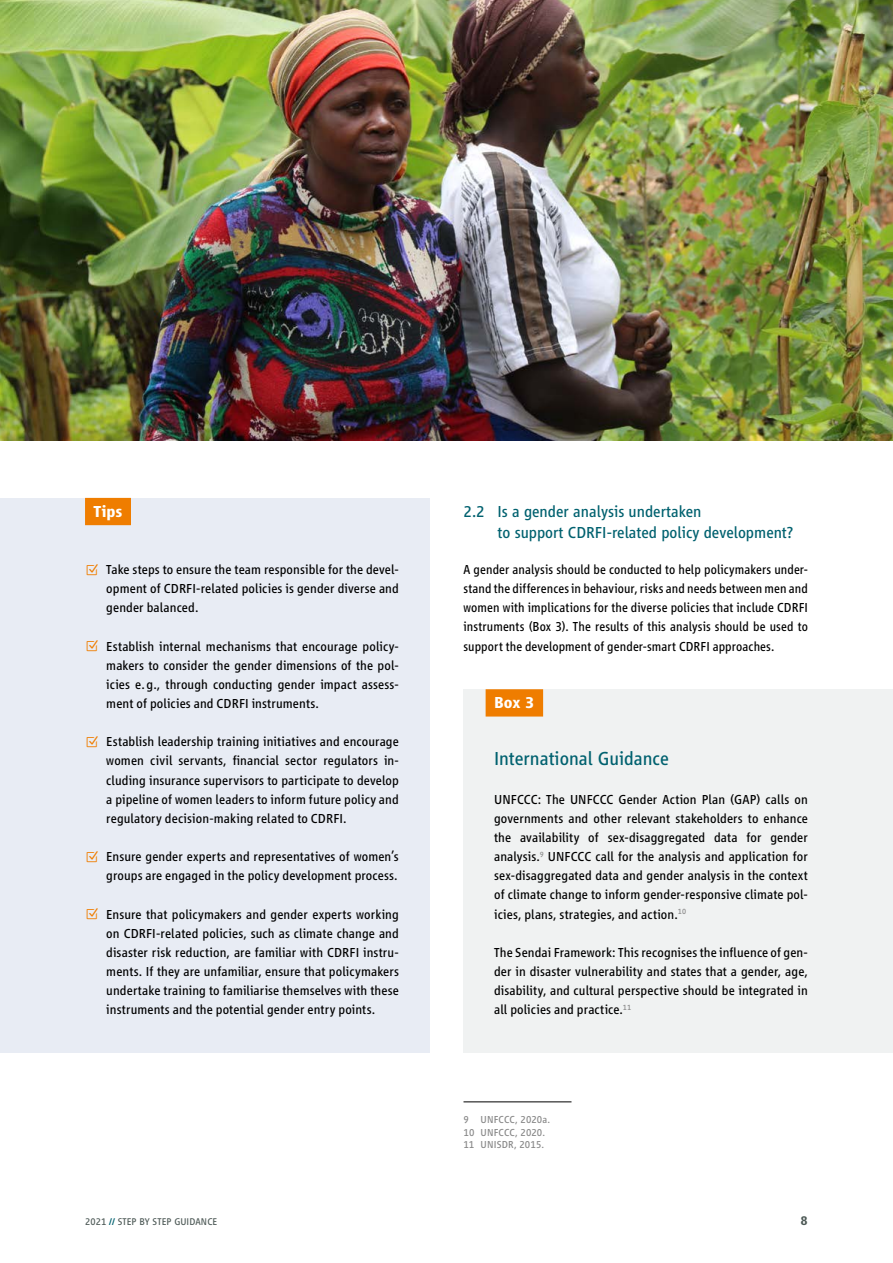
<style>
.page{position:relative;width:893px;height:1263px;background:#fff}
.page>*{position:absolute;margin:0;border:0;box-sizing:border-box;transform-origin:0 0}
.t1{font:19.5px "Vialog LT Pro";color:#00616f}
.t2{font:16.5px/21px "Vialog LT Pro";color:#00616f}
.t3{font:700 16.5px "Vialog LT Pro";color:#fff}
.t4{font:13.5px/19.2px "Vialog LT Pro";letter-spacing:.01em;color:#000;text-align:justify}
.t5{font:13.5px/19.2px "Vialog LT Pro";letter-spacing:.01em;color:#000;text-align:justify;scale:.96 1}
.t6{font:700 13.2px "Vialog LT Pro";color:#4e5a57}
.t7{font:10.5px/12.6px "Vialog LT Pro";letter-spacing:.01em;color:#878787}
.t8{font:10.2px "Vialog LT Pro";letter-spacing:.01em;color:#4e5a57}
.s1{font-weight:700;color:#00616f}
</style>
<div class="page">
<div style="left:0;top:497px;width:429px;height:555px;background:#e8ecf4"></div>
<div style="left:463px;top:689px;width:430px;height:363px;background:#f0f2f2"></div>
<div style="left:486px;top:689px;width:57px;height:27px;background:#ef7d00"></div>
<hr style="left:463px;top:1101px;width:108px;height:1px;background:#000">
<div style="left:85px;top:498px;width:46px;height:27px;background:#ef7d00"></div>
<img style="left:0;top:0;width:893px;height:440px">
<p class="t3" style="left:94px;top:502px;width:30px">Tips</p>
<p class="t4" style="left:106px;top:560px;width:294px">Take steps to ensure the team responsible for the devel&shy;opment of CDRFI-related policies is gender diverse and gender balanced.</p>
<p class="t4" style="left:106px;top:637px;width:294px">Establish internal mechanisms that encourage policy&shy;makers to consider the gender dimensions of the pol&shy;icies e. g., through conducting gender impact assess&shy;ment of policies and CDRFI instruments.</p>
<p class="t4" style="left:106px;top:732px;width:294px">Establish leadership training initiatives and encourage women civil servants, financial sector regulators in&shy;cluding insurance supervisors to participate to develop a pipeline of women leaders to inform future policy and regulatory decision-making related to CDRFI.</p>
<p class="t4" style="left:106px;top:847px;width:294px">Ensure gender experts and representatives of women’s groups are engaged in the policy development process.</p>
<p class="t4" style="left:106px;top:904px;width:294px">Ensure that policymakers and gender experts working on CDRFI-related policies, such as climate change and disaster risk reduction, are familiar with CDRFI instru&shy;ments. If they are unfamiliar, ensure that policymakers undertake training to familiarise themselves with these instruments and the potential gender entry points.</p>
<p class="t2" style="left:497px;top:501px;width:297px;text-indent:-34px">2.2 Is a gender analysis undertaken<br>to support CDRFI-related policy development?</p>
<p class="t5" style="left:463px;top:560px;width:360px">A gender analysis should be conducted to help policymakers under&shy;stand the differences in behaviour, risks and needs between men and women with implications for the diverse policies that include CDRFI instruments (Box 3). The results of this analysis should be used to support the development of gender-smart CDRFI approaches.</p>
<p class="t3" style="left:494px;top:693px;width:42px">Box 3</p>
<h1 class="t1" style="left:494px;top:748px;width:176px">International Guidance</h1>
<p class="t4" style="left:494px;top:790px;width:315px">UNFCCC: The UNFCCC Gender Action Plan (GAP) calls on governments and other relevant stakeholders to enhance the availability of sex-disaggregated data for gender analysis.<sup>9</sup> UNFCCC call for the analysis and application for sex-disaggregated data and gender analysis in the context of climate change to inform gender-responsive climate pol&shy;icies, plans, strategies, and action.<sup>10</sup></p>
<p class="t4" style="left:494px;top:943px;width:315px">The Sendai Framework: This recognises the influence of gen&shy;der in disaster vulnerability and states that a gender, age, disability, and cultural perspective should be integrated in all policies and practice.<sup>11</sup></p>
<p class="t7" style="left:463px;top:1113px;width:88px">9 UNFCCC, 2020a.<br>10 UNFCCC, 2020.<br>11 UNISDR, 2015.</p>
<p class="t8" style="left:85px;top:1216px;width:134px">2021 <span class="s1">//</span> STEP BY STEP GUIDANCE</p>
<p class="t6" style="left:801px;top:1213px;width:9px">8</p>
</div>
